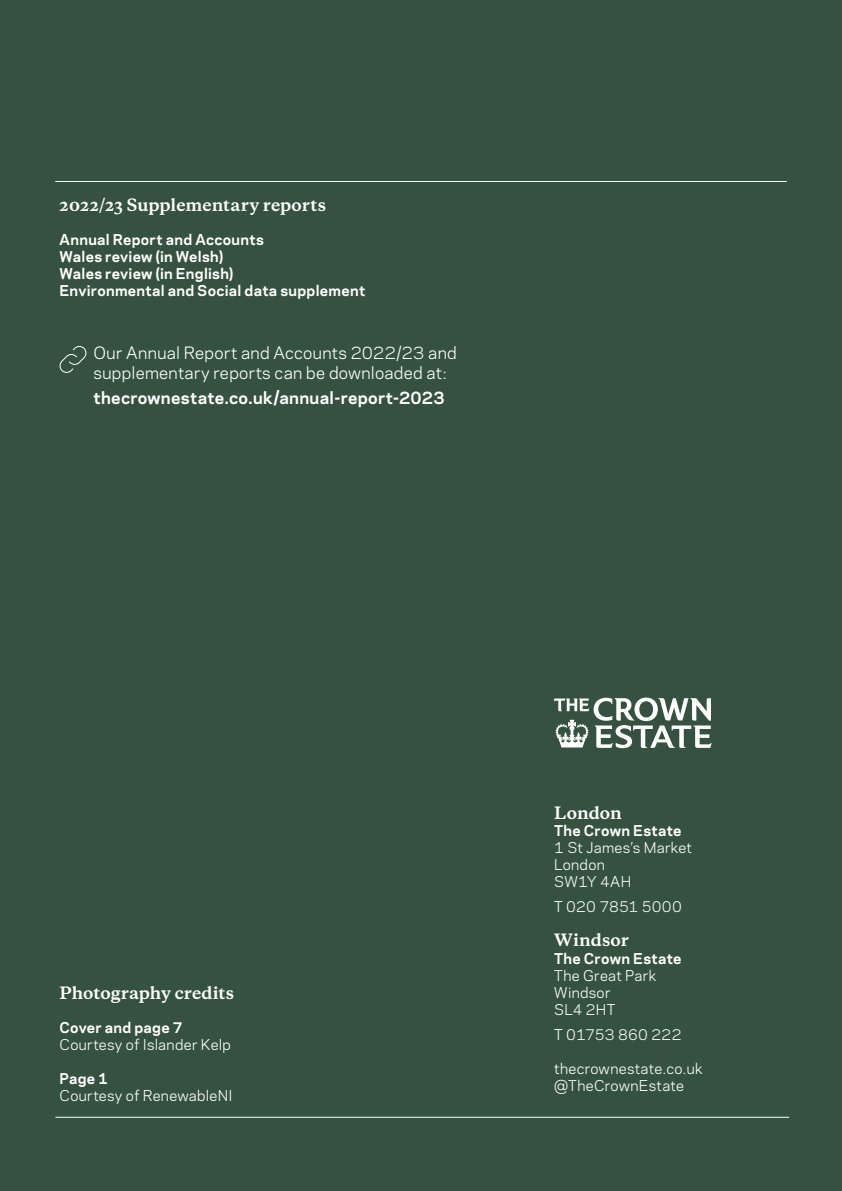
<style>
.page{position:relative;width:842px;height:1191px;background:#34523f}
.page>*{position:absolute;margin:0;border:0;box-sizing:border-box;transform-origin:0 0}
.t1{font:16px/20px "Galaxie Polaris";letter-spacing:.02em;color:#fff}
.t2{font:700 16px "Galaxie Copernicus";letter-spacing:.005em;color:#fff}
.t3{font:700 16px "Galaxie Polaris";letter-spacing:.02em;color:#fff}
.t4{font:14px/17px "Galaxie Polaris";letter-spacing:.02em;color:#fff}
.t5{font:700 14px/17px "Galaxie Polaris";letter-spacing:.02em;color:#fff}
</style>
<div class="page">
<hr style="left:55px;top:1116px;width:734px;height:1px;background:#fff">
<hr style="left:55px;top:181px;width:732px;height:1px;background:#fff">
<svg style="left:59px;top:346px;width:28px;height:27px"></svg>
<svg style="left:554px;top:697px;width:158px;height:51px"></svg>
<p class="t2" style="left:60px;top:194px;width:268px">2022/23 Supplementary reports</p>
<p class="t5" style="left:60px;top:230px;width:307px">Annual Report and Accounts<br>Wales review (in Welsh)<br>Wales review (in English)<br>Environmental and Social data supplement</p>
<p class="t1" style="left:94px;top:342px;width:365px">Our Annual Report and Accounts 2022/23 and supplementary reports can be downloaded at:</p>
<p class="t3" style="left:94px;top:385px;width:353px">thecrownestate.co.uk/annual-report-2023</p>
<p class="t2" style="left:60px;top:982px;width:176px">Photography credits</p>
<p class="t5" style="left:60px;top:1018px;width:125px">Cover and page 7</p>
<p class="t4" style="left:60px;top:1035px;width:173px">Courtesy of Islander Kelp</p>
<p class="t5" style="left:60px;top:1069px;width:50px">Page 1</p>
<p class="t4" style="left:60px;top:1086px;width:175px">Courtesy of RenewableNI</p>
<p class="t2" style="left:554px;top:802px;width:69px">London</p>
<p class="t5" style="left:554px;top:821px;width:129px">The Crown Estate</p>
<p class="t4" style="left:554px;top:838px;width:139px">1 St James’s Market<br>London<br>SW1Y 4AH</p>
<p class="t4" style="left:554px;top:897px;width:129px">T 020 7851 5000</p>
<p class="t2" style="left:554px;top:929px;width:76px">Windsor</p>
<p class="t5" style="left:554px;top:948px;width:129px">The Crown Estate</p>
<p class="t4" style="left:554px;top:965px;width:103px">The Great Park<br>Windsor<br>SL4 2HT</p>
<p class="t4" style="left:554px;top:1025px;width:129px">T 01753 860 222</p>
<p class="t4" style="left:554px;top:1059px;width:150px">thecrownestate.co.uk @TheCrownEstate</p>
</div>
